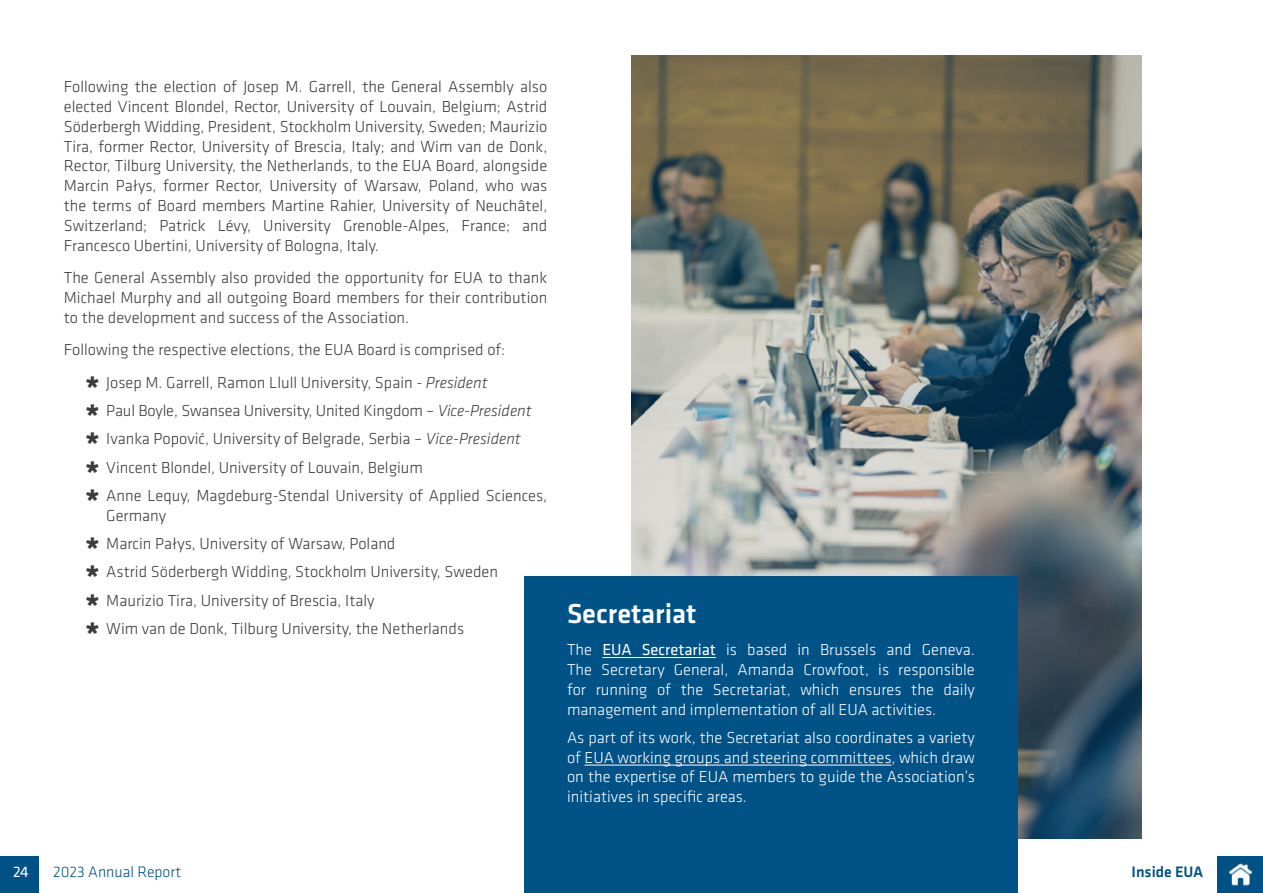
<style>
.page{position:relative;width:1263px;height:893px;background:#fff}
.page>*{position:absolute;margin:0;border:0;box-sizing:border-box;transform-origin:0 0}
.t1{font:500 28.5px "Klavika Basic";color:#fff}
.t2{font:300 16.5px/19.8px "Klavika Basic";color:#3c3c3b}
.t3{font:300 16.5px/19.8px "Klavika Basic";color:#fff;text-align:justify}
.t4{font:300 15.75px "Klavika Basic";color:#005386}
.t5{font:500 15.75px "Klavika Basic";color:#005386}
.t6{font:15.75px "Klavika Basic";color:#fff}
.s1{font-style:italic}
.s2{font-weight:400}
</style>
<div class="page">
<div style="left:1217px;top:856px;width:46px;height:37px;background:#005286"></div>
<div style="left:0;top:856px;width:39px;height:37px;background:#005286"></div>
<img style="left:1229px;top:863px;width:24px;height:23px">
<img style="left:631px;top:55px;width:511px;height:784px">
<div style="left:524px;top:576px;width:493px;height:317px;background:#005287"></div>
<hr style="left:602px;top:657px;width:114px;height:1px;background:#fff">
<hr style="left:585px;top:765px;width:307px;height:1px;background:#fff">
<p class="t2" style="left:64px;top:77px;width:485px;text-align:justify">Following the election of Josep M. Garrell, the General Assembly also elected Vincent Blondel, Rector, University of Louvain, Belgium; Astrid Söderbergh Widding, President, Stockholm University, Sweden; Maurizio Tira, former Rector, University of Brescia, Italy; and Wim van de Donk, Rector, Tilburg University, the Netherlands, to the EUA Board, alongside Marcin Pałys, former Rector, University of Warsaw, Poland, who was the terms of Board members Martine Rahier, University of Neuchâtel, Switzerland; Patrick Lévy, University Grenoble-Alpes, France; and Francesco Ubertini, University of Bologna, Italy.</p>
<p class="t2" style="left:64px;top:268px;width:485px;text-align:justify">The General Assembly also provided the opportunity for EUA to thank Michael Murphy and all outgoing Board members for their contribution to the development and success of the Association.</p>
<p class="t2" style="left:106px;top:333px;width:400px;line-height:32.5px;text-indent:-43px">Following the respective elections, the EUA Board is comprised of:<br>Josep M. Garrell, Ramon Llull University, Spain - <span class="s1">President</span></p>
<p class="t2" style="left:106px;top:396px;width:442px;line-height:28.3px">Paul Boyle, Swansea University, United Kingdom – <span class="s1">Vice-President </span>Ivanka Popović, University of Belgrade, Serbia – <span class="s1">Vice-President </span>Vincent Blondel, University of Louvain, Belgium<br>Anne Lequy, Magdeburg-Stendal University of Applied Sciences,</p>
<p class="t2" style="left:106px;top:501px;width:393px;line-height:28.3px">Germany<br>Marcin Pałys, University of Warsaw, Poland<br>Astrid Söderbergh Widding, Stockholm University, Sweden Maurizio Tira, University of Brescia, Italy<br>Wim van de Donk, Tilburg University, the Netherlands</p>
<h1 class="t1" style="left:567px;top:594px;width:131px">Secretariat</h1>
<p class="t3" style="left:567px;top:640px;width:409px">The <span class="s2">EUA Secretariat</span> is based in Brussels and Geneva.<br>The Secretary General, Amanda Crowfoot, is responsible for running of the Secretariat, which ensures the daily management and implementation of all EUA activities.</p>
<p class="t3" style="left:567px;top:727px;width:409px">As part of its work, the Secretariat also coordinates a variety of EUA working groups and steering committees, which draw on the expertise of EUA members to guide the Association’s initiatives in specific areas.</p>
<p class="t6" style="left:13px;top:862px;width:17px">24</p>
<p class="t4" style="left:53px;top:862px;width:130px">2023 Annual Report</p>
<p class="t5" style="left:1131px;top:861px;width:73px">Inside EUA</p>
</div>
